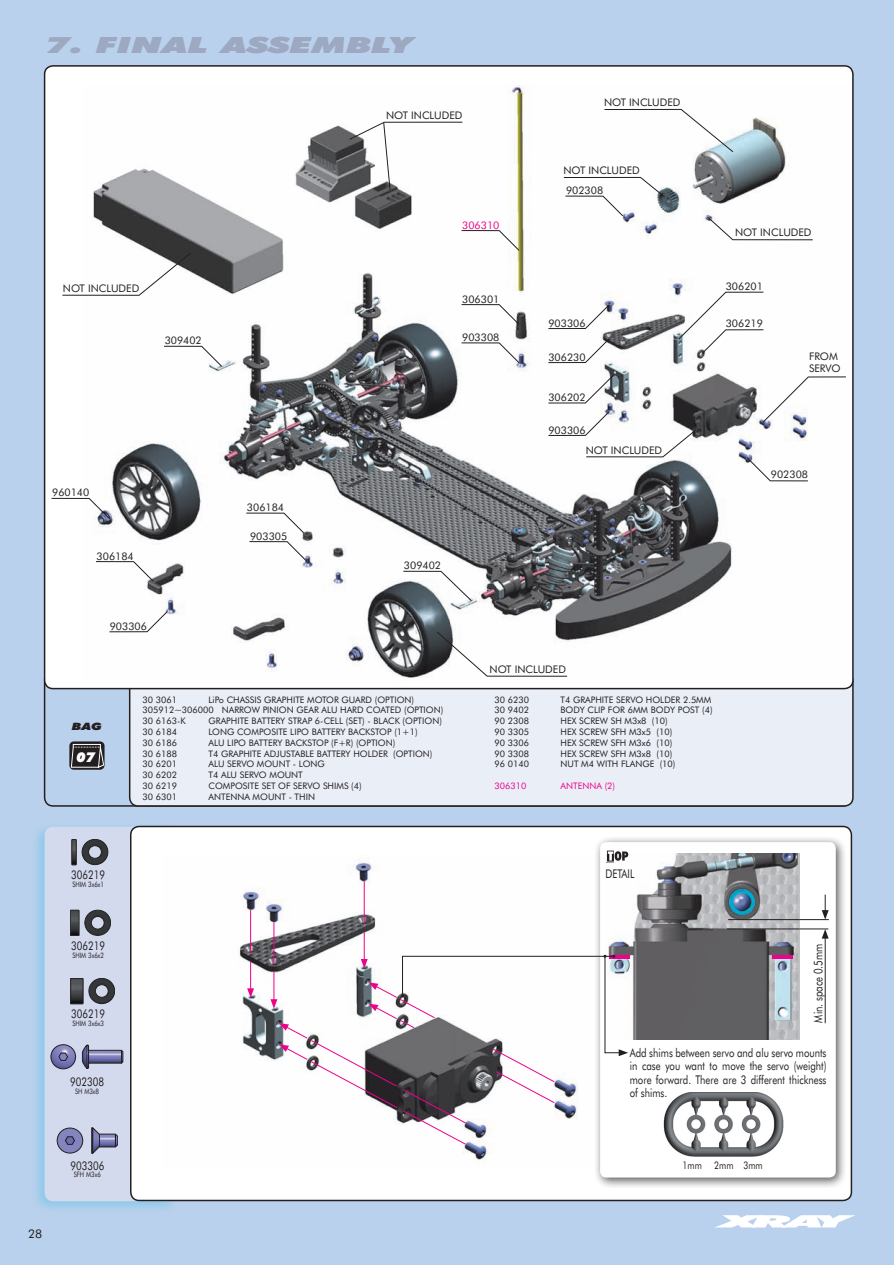
<style>
.page{position:relative;width:894px;height:1265px;background:#fff}
.page>*{position:absolute;margin:0;border:0;box-sizing:border-box;transform-origin:0 0}
.t1{font:italic 900 22.35px "Futura BTCE";color:#9da8c1;scale:1.61 1}
.t2{font:italic 900 13.5px "Futura BTCE";color:#fff}
.t3{font:12px/13.5px "Futura BTCE";color:#231f20;text-align:justify;scale:.8 1}
.t4{font:12px "Futura BTCE";color:#231f20}
.t5{font:10.5px/12.6px "Futura BTCE";color:#231f20}
.t6{font:10.5px "Futura BTCE";color:#231f20;scale:.8 1}
.t7{font:10.5px "Futura BTCE";color:#ed028c}
.t8{font:italic 900 10.2px "Futura BTCE";color:#231f20;scale:1.33 1}
.t9{font:9px/10.8px "Futura BTCE";color:#231f20}
.t10{font:9px "Futura BTCE";color:#ed028c}
.t11{font:7.5px "Futura BTCE";color:#231f20;scale:.8 1}
</style>
<div class="page">
<div style="left:0;top:0;width:893px;height:1264px;background:#b9d1ec"></div>
<svg style="left:716px;top:1215px;width:139px;height:12px"></svg>
<div style="left:31px;top:821px;width:149px;height:392px;background:#00aeef;opacity:.25"></div>
<div style="left:45px;top:826px;width:131px;height:374px;background:#d4daee;border-radius:9px"></div>
<div style="left:131px;top:826px;width:720px;height:374px;background:#fff;border-radius:9px"></div>
<div style="left:130px;top:825px;width:722px;height:375px;border:2px solid #231f20;border-radius:9px"></div>
<img style="left:239px;top:856px;width:248px;height:304px">
<div style="left:130px;top:672px;width:722px;height:133px;background:#eaeef7;border-radius:9px"></div>
<div style="left:129px;top:671px;width:724px;height:135px;border:2px solid #231f20;border-radius:9px"></div>
<div style="left:45px;top:66px;width:807px;height:622px;background:#fff;border-radius:9px"></div>
<svg style="left:82px;top:1044px;width:41px;height:24px"></svg>
<svg style="left:51px;top:1044px;width:25px;height:24px"></svg>
<svg style="left:91px;top:1127px;width:27px;height:26px"></svg>
<svg style="left:57px;top:1127px;width:26px;height:26px"></svg>
<svg style="left:71px;top:839px;width:37px;height:25px"></svg>
<svg style="left:70px;top:909px;width:41px;height:26px"></svg>
<svg style="left:70px;top:978px;width:45px;height:25px"></svg>
<div style="left:592px;top:834px;width:254px;height:353px;background:#231f20;opacity:.75"></div>
<div style="left:600px;top:841px;width:235px;height:336px;background:#fff;border-radius:6px"></div>
<img style="left:93px;top:85px;width:720px;height:593px">
<svg style="left:69px;top:741px;width:35px;height:28px"></svg>
<svg style="left:71px;top:743px;width:33px;height:24px"></svg>
<img style="left:606px;top:853px;width:193px;height:186px">
<img style="left:663px;top:1092px;width:121px;height:65px">
<svg style="left:348px;top:121px;width:115px;height:70px"></svg>
<svg style="left:62px;top:252px;width:130px;height:44px"></svg>
<svg style="left:603px;top:109px;width:131px;height:44px"></svg>
<svg style="left:436px;top:631px;width:132px;height:45px"></svg>
<svg style="left:706px;top:216px;width:107px;height:24px"></svg>
<svg style="left:563px;top:177px;width:102px;height:40px"></svg>
<svg style="left:761px;top:376px;width:85px;height:47px"></svg>
<svg style="left:677px;top:291px;width:87px;height:63px"></svg>
<svg style="left:746px;top:456px;width:62px;height:25px"></svg>
<svg style="left:461px;top:230px;width:59px;height:21px"></svg>
<svg style="left:461px;top:304px;width:59px;height:21px"></svg>
<svg style="left:461px;top:342px;width:59px;height:22px"></svg>
<svg style="left:163px;top:345px;width:59px;height:22px"></svg>
<svg style="left:402px;top:570px;width:70px;height:31px"></svg>
<svg style="left:51px;top:497px;width:59px;height:22px"></svg>
<svg style="left:95px;top:560px;width:59px;height:22px"></svg>
<svg style="left:245px;top:512px;width:60px;height:22px"></svg>
<svg style="left:249px;top:540px;width:59px;height:22px"></svg>
<svg style="left:109px;top:610px;width:59px;height:22px"></svg>
<svg style="left:547px;top:303px;width:63px;height:26px"></svg>
<svg style="left:547px;top:410px;width:149px;height:47px"></svg>
<svg style="left:547px;top:374px;width:67px;height:29px"></svg>
<svg style="left:547px;top:337px;width:63px;height:26px"></svg>
<hr style="left:273px;top:922px;width:1px;height:42px;background:#ed028c">
<hr style="left:364px;top:880px;width:1px;height:43px;background:#ed028c">
<hr style="left:250px;top:909px;width:1px;height:44px;background:#ed028c">
<svg style="left:247px;top:961px;width:7px;height:36px"></svg>
<hr style="left:728px;top:919px;width:71px;height:1px;background:#231f20">
<hr style="left:727px;top:928px;width:72px;height:1px;background:#231f20">
<svg style="left:799px;top:894px;width:29px;height:26px"></svg>
<hr style="left:824px;top:936px;width:1px;height:87px;background:#231f20">
<svg style="left:799px;top:928px;width:29px;height:10px"></svg>
<svg style="left:772px;top:954px;width:20px;height:4px"></svg>
<svg style="left:270px;top:932px;width:358px;height:212px"></svg>
<div style="left:606px;top:849px;width:8px;height:13px;border:1px solid #fff"></div>
<svg style="left:607px;top:851px;width:21px;height:9px"></svg>
<h1 class="t1" style="left:45px;top:30px;width:230px">7. FINAL ASSEMBLY</h1>
<p class="t5" style="left:386px;top:108px;width:78px">NOT INCLUDED</p>
<p class="t5" style="left:63px;top:281px;width:78px">NOT INCLUDED</p>
<p class="t5" style="left:165px;top:334px;width:39px">309402</p>
<p class="t5" style="left:52px;top:486px;width:39px">960140</p>
<p class="t5" style="left:97px;top:549px;width:39px">306184</p>
<p class="t5" style="left:247px;top:500px;width:39px">306184</p>
<p class="t5" style="left:250px;top:529px;width:39px">903305</p>
<p class="t7" style="left:462px;top:218px;width:39px">306310</p>
<p class="t5" style="left:462px;top:292px;width:39px">306301</p>
<p class="t5" style="left:462px;top:330px;width:39px">903308</p>
<p class="t5" style="left:404px;top:559px;width:39px">309402</p>
<p class="t5" style="left:604px;top:95px;width:78px">NOT INCLUDED</p>
<p class="t5" style="left:563px;top:163px;width:78px">NOT INCLUDED</p>
<p class="t5" style="left:566px;top:184px;width:39px">902308</p>
<p class="t5" style="left:548px;top:316px;width:39px">903306</p>
<p class="t5" style="left:548px;top:350px;width:39px">306230</p>
<p class="t5" style="left:548px;top:390px;width:39px">306202</p>
<p class="t5" style="left:548px;top:423px;width:39px">903306</p>
<p class="t5" style="left:585px;top:443px;width:78px">NOT INCLUDED</p>
<p class="t5" style="left:735px;top:226px;width:78px">NOT INCLUDED</p>
<p class="t5" style="left:725px;top:279px;width:39px">306201</p>
<p class="t5" style="left:725px;top:317px;width:39px">306219</p>
<p class="t5" style="left:809px;top:349px;width:33px">FROM<br>SERVO</p>
<p class="t5" style="left:770px;top:468px;width:39px">902308</p>
<p class="t5" style="left:110px;top:619px;width:39px">903306</p>
<p class="t8" style="left:72px;top:718px;width:24px">BAG</p>
<h2 class="t2" style="left:76px;top:748px;width:20px">07</h2>
<p class="t9" style="left:142px;top:693px;width:302px;text-indent:66px">LiPo CHASSIS GRAPHITE MOTOR GUARD (OPTION)<br>305912~306000 NARROW PINION GEAR ALU HARD COATED (OPTION)<br>30 6163-K</p>
<p class="t9" style="left:142px;top:693px;width:36px">30 3061</p>
<p class="t9" style="left:208px;top:715px;width:235px">GRAPHITE BATTERY STRAP 6-CELL (SET) - BLACK (OPTION)</p>
<p class="t9" style="left:142px;top:726px;width:36px">30 6184</p>
<p class="t9" style="left:208px;top:726px;width:211px">LONG COMPOSITE LIPO BATTERY BACKSTOP (1+1)</p>
<p class="t9" style="left:142px;top:736px;width:36px">30 6186</p>
<p class="t9" style="left:208px;top:736px;width:188px">ALU LIPO BATTERY BACKSTOP (F+R) (OPTION)</p>
<p class="t9" style="left:142px;top:747px;width:36px">30 6188</p>
<p class="t9" style="left:208px;top:747px;width:225px">T4 GRAPHITE ADJUSTABLE BATTERY HOLDER (OPTION)</p>
<p class="t9" style="left:142px;top:758px;width:36px">30 6201</p>
<p class="t9" style="left:208px;top:758px;width:118px">ALU SERVO MOUNT - LONG</p>
<p class="t9" style="left:142px;top:769px;width:36px">30 6202</p>
<p class="t9" style="left:208px;top:769px;width:96px">T4 ALU SERVO MOUNT</p>
<p class="t9" style="left:142px;top:780px;width:36px">30 6219</p>
<p class="t9" style="left:208px;top:780px;width:155px">COMPOSITE SET OF SERVO SHIMS (4)</p>
<p class="t9" style="left:142px;top:790px;width:36px">30 6301</p>
<p class="t9" style="left:208px;top:790px;width:108px">ANTENNA MOUNT - THIN</p>
<p class="t5" style="left:489px;top:662px;width:78px">NOT INCLUDED</p>
<p class="t9" style="left:494px;top:693px;width:36px">30 6230</p>
<p class="t9" style="left:560px;top:693px;width:152px">T4 GRAPHITE SERVO HOLDER 2.5MM</p>
<p class="t9" style="left:494px;top:704px;width:36px">30 9402</p>
<p class="t9" style="left:560px;top:704px;width:153px">BODY CLIP FOR 6MM BODY POST (4)</p>
<p class="t9" style="left:494px;top:715px;width:36px">90 2308</p>
<p class="t9" style="left:560px;top:715px;width:109px">HEX SCREW SH M3x8 (10)</p>
<p class="t9" style="left:494px;top:726px;width:36px">90 3305</p>
<p class="t9" style="left:560px;top:726px;width:113px">HEX SCREW SFH M3x5 (10)</p>
<p class="t9" style="left:494px;top:736px;width:36px">90 3306</p>
<p class="t9" style="left:560px;top:736px;width:113px">HEX SCREW SFH M3x6 (10)</p>
<p class="t9" style="left:494px;top:747px;width:36px">90 3308</p>
<p class="t9" style="left:560px;top:747px;width:113px">HEX SCREW SFH M3x8 (10)</p>
<p class="t9" style="left:494px;top:758px;width:36px">96 0140</p>
<p class="t9" style="left:560px;top:758px;width:116px">NUT M4 WITH FLANGE (10)</p>
<p class="t10" style="left:494px;top:779px;width:33px">306310</p>
<p class="t10" style="left:560px;top:779px;width:56px">ANTENNA (2)</p>
<h3 class="t3" style="left:71px;top:867px;width:44px">306219</h3>
<p class="t11" style="left:72px;top:878px;width:41px">SHIM 3x6x1</p>
<h3 class="t3" style="left:71px;top:938px;width:44px">306219</h3>
<p class="t11" style="left:72px;top:949px;width:41px">SHIM 3x6x2</p>
<h3 class="t3" style="left:71px;top:1006px;width:44px">306219</h3>
<p class="t11" style="left:72px;top:1017px;width:41px">SHIM 3x6x3</p>
<h3 class="t3" style="left:605px;top:866px;width:38px">DETAIL</h3>
<h3 class="t3" style="left:811px;top:1022px;width:100px;rotate:-90deg">Min. space 0.5mm</h3>
<h3 class="t4" style="left:28px;top:1225px;width:16px">28</h3>
<h3 class="t3" style="left:70px;top:1074px;width:44px">902308</h3>
<p class="t11" style="left:75px;top:1085px;width:32px">SH M3x8</p>
<h3 class="t3" style="left:70px;top:1157px;width:44px">903306</h3>
<p class="t11" style="left:74px;top:1168px;width:35px">SFH M3x6</p>
<h3 class="t3" style="left:629px;top:1044px;width:247px">Add shims between servo and alu servo mounts in case you want to move the servo (weight) more forward. There are 3 different thickness of shims.</h3>
<p class="t6" style="left:682px;top:1157px;width:101px">1mm 2mm 3mm</p>
</div>
